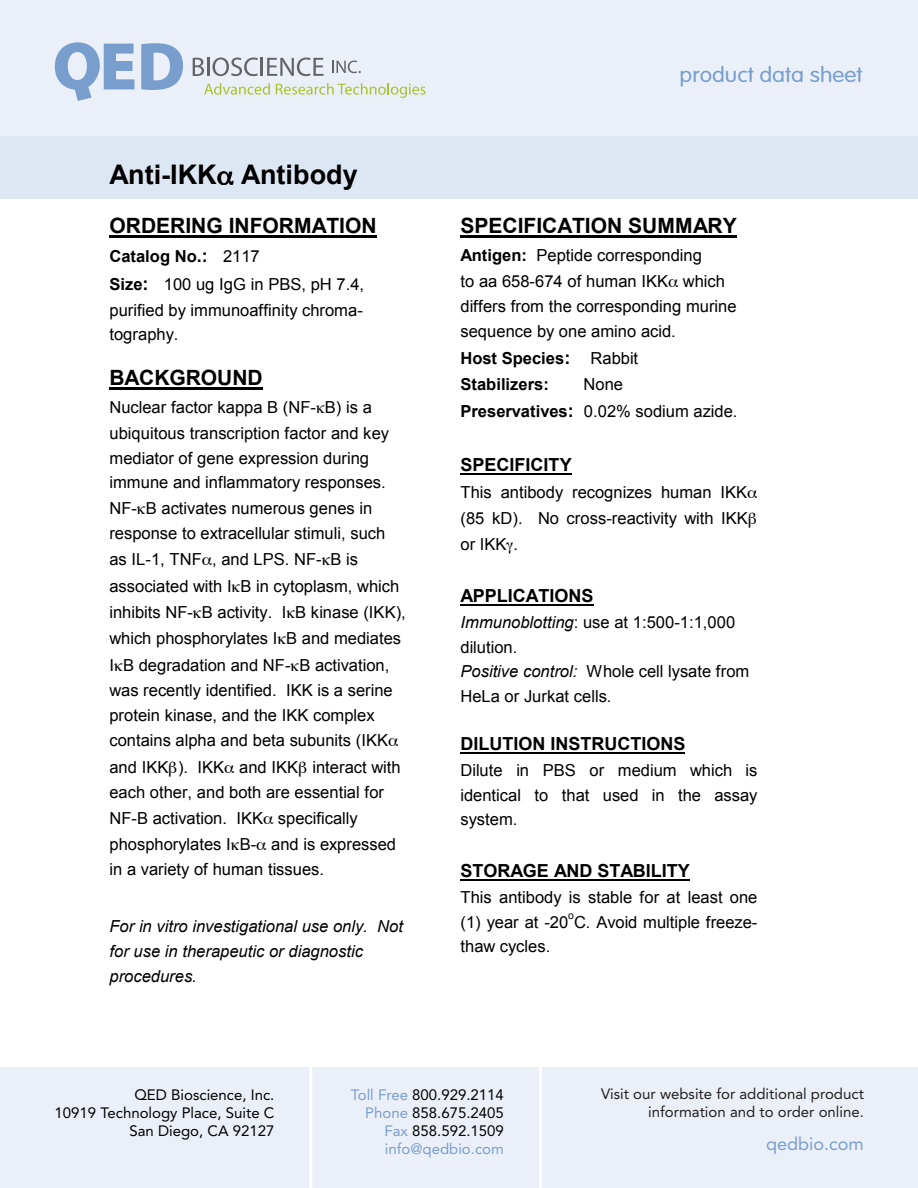
<style>
.page{position:relative;width:918px;height:1188px;background:#fff}
.page>*{position:absolute;margin:0;border:0;box-sizing:border-box;transform-origin:0 0}
.t1{font:700 27px "Arial";color:#000}
.t2{font:700 21px "Arial";color:#000}
.t3{font:300 21px "VAG Rounded Std";color:#779ecd;scale:1.1 1}
.t4{font:700 18px "Arial";color:#000}
.t5{font:18px "Avenir LT Std";color:#779ecd}
.t6{font:16.5px/25.7px "Arial";color:#000}
.t7{font:italic 16.5px/24.9px "Arial";color:#000}
.t8{font:700 16.5px/26.2px "Arial";color:#000}
.t9{font:15px/18px "Avenir LT Std";color:#000;text-align:right}
.t10{font:15px/18px "Avenir LT Std";color:#231f20;text-align:right}
.t11{font:10.5px "Arial";color:#000}
.s1{font-weight:700}
.s2{font-weight:700;font-size:18px}
.s3{font-size:18px}
.s4{font-weight:400}
.s5{font-style:italic}
.s6{color:#779ecd}
</style>
<div class="page">
<div style="left:0;top:0;width:918px;height:138px;background:#ebf0f8"></div>
<div style="left:0;top:136px;width:918px;height:62px;background:#dde7f3"></div>
<div style="left:0;top:1068px;width:918px;height:120px;background:#ebf0f8"></div>
<hr style="left:309px;top:1062px;width:3px;height:126px;background:#fff">
<hr style="left:539px;top:1057px;width:3px;height:131px;background:#fff">
<svg style="left:55px;top:42px;width:79px;height:59px"></svg>
<svg style="left:141px;top:43px;width:42px;height:47px"></svg>
<svg style="left:193px;top:58px;width:11px;height:18px"></svg>
<hr style="left:207px;top:58px;width:3px;height:18px;background:#636468">
<svg style="left:213px;top:58px;width:111px;height:18px"></svg>
<svg style="left:204px;top:83px;width:66px;height:12px"></svg>
<svg style="left:276px;top:83px;width:150px;height:15px"></svg>
<svg style="left:332px;top:61px;width:29px;height:12px"></svg>
<hr style="left:110px;top:235px;width:267px;height:2px;background:#000">
<hr style="left:110px;top:387px;width:153px;height:2px;background:#000">
<hr style="left:460px;top:235px;width:277px;height:2px;background:#000">
<hr style="left:460px;top:473px;width:112px;height:1px;background:#000">
<hr style="left:460px;top:604px;width:134px;height:2px;background:#000">
<hr style="left:460px;top:752px;width:226px;height:2px;background:#000">
<hr style="left:460px;top:879px;width:230px;height:2px;background:#000">
<h1 class="t1" style="left:110px;top:157px;width:250px">Anti-IKK Antibody</h1>
<p class="t2" style="left:110px;top:212px;width:269px">ORDERING INFORMATION</p>
<p class="t6" style="left:109px;top:243px;width:256px;line-height:27.6px"><span class="s1">Catalog No</span><span class="s2">.:</span> 2117<br><span class="s1">Size</span><span class="s2">:</span> 100 ug IgG in PBS, pH 7.4,</p>
<p class="t6" style="left:109px;top:297px;width:255px;line-height:24.9px">purified by immunoaffinity chroma&shy;tography.</p>
<p class="t2" style="left:110px;top:364px;width:155px">BACKGROUND</p>
<p class="t6" style="left:109px;top:395px;width:298px">Nuclear factor kappa B (NF- B) is a ubiquitous transcription factor and key mediator of gene expression during immune and inflammatory responses.<br>NF- B activates numerous genes in response to extracellular stimuli, such as IL-1, TNF , and LPS. NF- B is associated with I B in cytoplasm, which inhibits NF- B activity. I B kinase (IKK), which phosphorylates I B and mediates I B degradation and NF- B activation, was recently identified. IKK is a serine protein kinase, and the IKK complex contains alpha and beta subunits (IKK and IKK ). IKK and IKK interact with each other, and both are essential for NF-B activation. IKK specifically phosphorylates I B- and is expressed in a variety of human tissues.</p>
<p class="t7" style="left:109px;top:914px;width:295px">For in vitro investigational use only. Not for use in therapeutic or diagnostic procedures.</p>
<p class="t3" style="left:680px;top:63px;width:168px">product data sheet</p>
<p class="t2" style="left:460px;top:212px;width:278px">SPECIFICATION SUMMARY</p>
<p class="t6" style="left:460px;top:243px;width:278px"><span class="s1">Antigen:</span> Peptide corresponding<br>to aa 658-674 of human IKK which differs from the corresponding murine sequence by one amino acid.</p>
<p class="t8" style="left:460px;top:346px;width:179px">Host Species<span class="s3">:</span> <span class="s4">Rabbit<br></span>Stabilizers:</p>
<p class="t6" style="left:460px;top:371px;width:279px;line-height:27px;text-align:center">None<br><span class="s1">Preservatives</span><span class="s2">:</span> 0.02% sodium azide.</p>
<p class="t4" style="left:460px;top:453px;width:113px">SPECIFICITY</p>
<p class="t6" style="left:460px;top:479px;width:289px;line-height:26.2px;text-align:justify">This antibody recognizes human IKK (85 kD). No cross-reactivity with IKK or IKK .</p>
<p class="t4" style="left:460px;top:584px;width:134px">APPLICATIONS</p>
<p class="t6" style="left:460px;top:610px;width:290px;line-height:24.9px"><span class="s5">Immunoblotting</span>: use at 1:500-1:1,000 dilution.<br><span class="s5">Positive control:</span> Whole cell lysate from<br>HeLa or Jurkat cells.</p>
<p class="t4" style="left:460px;top:732px;width:227px">DILUTION INSTRUCTIONS</p>
<p class="t6" style="left:460px;top:758px;width:299px;line-height:24.9px;text-align:justify">Dilute in PBS or medium which is identical to that used in the assay system.</p>
<p class="t4" style="left:460px;top:859px;width:231px">STORAGE AND STABILITY</p>
<p class="t6" style="left:460px;top:885px;width:298px;line-height:24.9px">This antibody is stable for at least one (1) year at -20 C. Avoid multiple freeze-</p>
<p class="t11" style="left:568px;top:909px;width:7px">o</p>
<p class="t6" style="left:460px;top:934px;width:91px">thaw cycles.</p>
<p class="t9" style="left:55px;top:1086px;width:221px">QED Bioscience, Inc.<br>10919 Technology Place, Suite C<br>San Diego, CA 92127</p>
<p class="t10" style="left:601px;top:1085px;width:264px">Visit our website for additional product information and to order online.</p>
<p class="t5" style="left:766px;top:1134px;width:99px">qedbio.com</p>
<p class="t9" style="left:351px;top:1086px;width:155px"><span class="s6">Toll Free</span> 800.929.2114<br><span class="s6">Phone</span> 858.675.2405<br><span class="s6">Fax</span> 858.592.1509 <span class="s6">info@qedbio.com</span></p>
</div>
